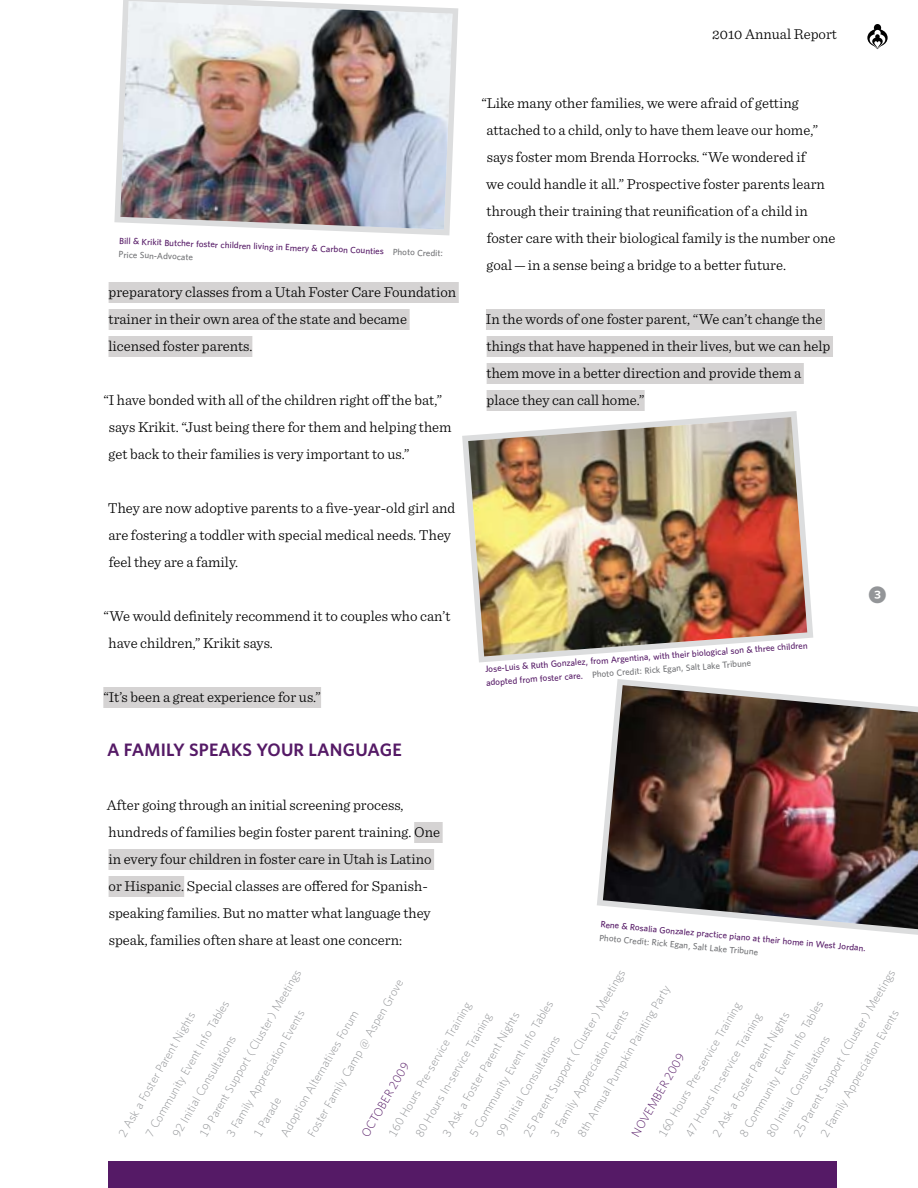
<style>
.page{position:relative;width:918px;height:1188px;background:#fff}
.page>*{position:absolute;margin:0;border:0;box-sizing:border-box;transform-origin:0 0}
.t1{font:600 18px "Whitney";letter-spacing:.01em;color:#551a66}
.t2{font:18px "Whitney Index Black Rd Bd";color:#939598}
.t3{font:300 15px/27px "Sentinel";color:#000}
.t4{font:300 12px "Whitney";color:#939598}
.t5{font:300 12px "Whitney";color:#551a66}
.t6{font:500 9px/13.4px "Whitney";color:#551a66}
.t7{font:500 9px "Whitney";color:#737477}
.s1{color:#737477}
</style>
<div class="page">
<svg style="left:867px;top:24px;width:21px;height:25px"></svg>
<div style="left:486px;top:309px;width:339px;height:21px;background:#d5d3d3"></div>
<div style="left:487px;top:336px;width:346px;height:21px;background:#d5d3d3"></div>
<div style="left:487px;top:363px;width:317px;height:21px;background:#d5d3d3"></div>
<div style="left:487px;top:390px;width:158px;height:21px;background:#d5d3d3"></div>
<div style="left:109px;top:282px;width:350px;height:21px;background:#d5d3d3"></div>
<div style="left:109px;top:309px;width:301px;height:21px;background:#d5d3d3"></div>
<div style="left:108px;top:336px;width:144px;height:21px;background:#d5d3d3"></div>
<div style="left:103px;top:687px;width:218px;height:21px;background:#d5d3d3"></div>
<div style="left:414px;top:822px;width:29px;height:21px;background:#d5d3d3"></div>
<div style="left:108px;top:849px;width:326px;height:21px;background:#d5d3d3"></div>
<div style="left:109px;top:876px;width:75px;height:21px;background:#d5d3d3"></div>
<svg style="left:462px;top:405px;width:351px;height:258px"></svg>
<img style="left:468px;top:417px;width:339px;height:239px">
<svg style="left:114px;top:0;width:344px;height:236px"></svg>
<img style="left:120px;top:1px;width:332px;height:229px">
<svg style="left:597px;top:679px;width:321px;height:256px"></svg>
<img style="left:603px;top:685px;width:315px;height:244px">
<div style="left:108px;top:1161px;width:729px;height:27px;background:#551a66"></div>
<p class="t6" style="left:119px;top:235px;width:326px;rotate:2deg">Bill &amp; Krikit Butcher foster children living in Emery &amp; Carbon Counties <span class="s1">Photo Credit:<br>Price Sun-Advocate</span></p>
<p class="t3" style="left:108px;top:277px;width:349px">preparatory classes from a Utah Foster Care Foundation trainer in their own area of the state and became licensed foster parents.</p>
<p class="t3" style="left:109px;top:385px;width:344px;text-indent:-5px">“I have bonded with all of the children right off the bat,” says Krikit. “Just being there for them and helping them get back to their families is very important to us.”</p>
<p class="t3" style="left:108px;top:493px;width:349px">They are now adoptive parents to a five-year-old girl and are fostering a toddler with special medical needs. They feel they are a family.</p>
<p class="t3" style="left:109px;top:601px;width:343px;text-indent:-5px">“We would definitely recommend it to couples who can’t have children,” Krikit says.</p>
<p class="t3" style="left:103px;top:682px;width:219px">“It’s been a great experience for us.”</p>
<p class="t1" style="left:107px;top:738px;width:296px">A FAMILY SPEAKS YOUR LANGUAGE</p>
<p class="t3" style="left:107px;top:790px;width:335px">After going through an initial screening process, hundreds of families begin foster parent training. One in every four children in foster care in Utah is Latino or Hispanic. Special classes are offered for Spanish&shy;speaking families. But no matter what language they speak, families often share at least one concern:</p>
<p class="t3" style="left:712px;top:19px;width:126px">2010 Annual Report</p>
<p class="t3" style="left:486px;top:88px;width:351px;text-indent:-5px">“Like many other families, we were afraid of getting attached to a child, only to have them leave our home,” says foster mom Brenda Horrocks. “We wondered if<br>we could handle it all.” Prospective foster parents learn through their training that reunification of a child in foster care with their biological family is the number one goal — in a sense being a bridge to a better future.</p>
<p class="t3" style="left:486px;top:304px;width:346px">In the words of one foster parent, “We can’t change the things that have happened in their lives, but we can help them move in a better direction and provide them a place they can call home.”</p>
<p class="t6" style="left:485px;top:662px;width:325px;rotate:-4deg">Jose-Luis &amp; Ruth Gonzalez, from Argentina, with their biological son &amp; three children adopted from foster care. <span class="s1">Photo Credit: Rick Egan, Salt Lake Tribune</span></p>
<p class="t2" style="left:868px;top:587px;width:19px">3</p>
<p class="t6" style="left:601px;top:918px;width:268px;rotate:5deg">Rene &amp; Rosalia Gonzalez practice piano at their home in West Jordan.</p>
<p class="t7" style="left:600px;top:932px;width:161px;rotate:5deg">Photo Credit: Rick Egan, Salt Lake Tribune</p>
<p class="t4" style="left:196px;top:1132px;width:194px;rotate:-60deg">19 ParentSupport( Cluster) Meetings</p>
<p class="t4" style="left:520px;top:1132px;width:194px;rotate:-60deg">25 ParentSupport( Cluster) Meetings</p>
<p class="t4" style="left:790px;top:1132px;width:194px;rotate:-60deg">25 ParentSupport( Cluster) Meetings</p>
<p class="t4" style="left:304px;top:1132px;width:181px;rotate:-60deg">FosterFamily Camp @ Aspen Grove</p>
<p class="t4" style="left:574px;top:1132px;width:176px;rotate:-60deg">8th AnnualPumpkin Painting Party</p>
<p class="t4" style="left:142px;top:1132px;width:158px;rotate:-60deg">7 Community EventInfo Tables</p>
<p class="t4" style="left:466px;top:1132px;width:158px;rotate:-60deg">5 Community EventInfo Tables</p>
<p class="t4" style="left:736px;top:1132px;width:158px;rotate:-60deg">8 Community EventInfo Tables</p>
<p class="t4" style="left:385px;top:1132px;width:157px;rotate:-60deg">160 Hours Pre-service Training</p>
<p class="t4" style="left:655px;top:1132px;width:157px;rotate:-60deg">160 Hours Pre-service Training</p>
<p class="t4" style="left:223px;top:1132px;width:147px;rotate:-60deg">3 Family Appreciation Events</p>
<p class="t4" style="left:547px;top:1132px;width:147px;rotate:-60deg">3 Family Appreciation Events</p>
<p class="t4" style="left:817px;top:1132px;width:147px;rotate:-60deg">2 Family Appreciation Events</p>
<p class="t4" style="left:277px;top:1132px;width:147px;rotate:-60deg">Adoption Alternatives Forum</p>
<p class="t4" style="left:115px;top:1132px;width:144px;rotate:-60deg">2 Ask a FosterParentNights</p>
<p class="t4" style="left:439px;top:1132px;width:144px;rotate:-60deg">3 Ask a FosterParentNights</p>
<p class="t4" style="left:709px;top:1132px;width:144px;rotate:-60deg">2 Ask a FosterParentNights</p>
<p class="t4" style="left:412px;top:1132px;width:144px;rotate:-60deg">80 Hours In-service Training</p>
<p class="t4" style="left:682px;top:1132px;width:144px;rotate:-60deg">47 Hours In-service Training</p>
<p class="t4" style="left:169px;top:1132px;width:117px;rotate:-60deg">92 InitialConsultations</p>
<p class="t4" style="left:493px;top:1132px;width:117px;rotate:-60deg">99 InitialConsultations</p>
<p class="t4" style="left:763px;top:1132px;width:117px;rotate:-60deg">80 InitialConsultations</p>
<p class="t5" style="left:628px;top:1132px;width:95px;rotate:-60deg">No vember 2009</p>
<p class="t5" style="left:358px;top:1132px;width:85px;rotate:-60deg">Octob er 2009</p>
<p class="t4" style="left:250px;top:1132px;width:45px;rotate:-60deg">1 Parade</p>
</div>
